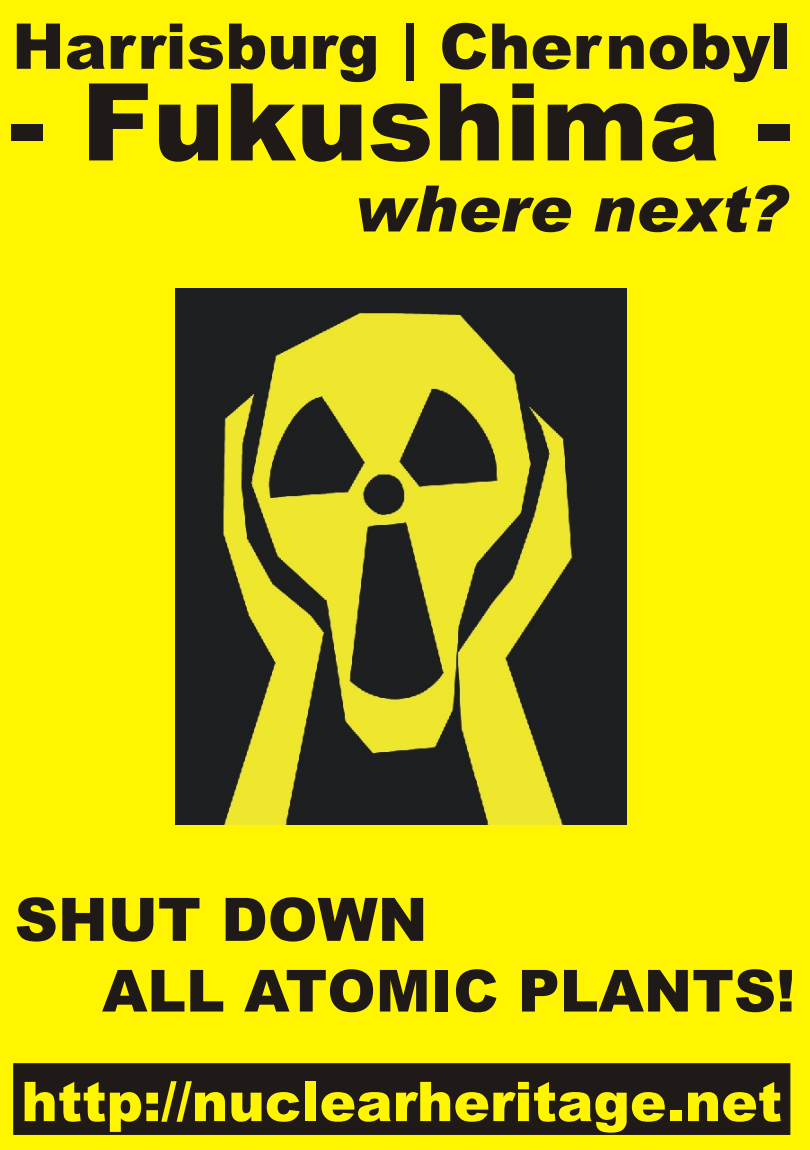
<style>
.page{position:relative;width:810px;height:1150px;background:#fff500}
.page>*{position:absolute;margin:0;border:0;box-sizing:border-box;transform-origin:0 0}
.t1{font:900 107.5px "Arial";color:#1f1a17}
.t2{font:italic 900 64px "Arial";color:#1f1a17}
.t3{font:900 63.25px "Arial";color:#1f1a17}
.t4{font:900 60px "Arial";color:#1f1a17}
.t5{font:900 58px "Arial";color:#1f1a17}
.t6{font:900 54.75px "Arial";color:#fff500}
</style>
<div class="page">
<div style="left:13px;top:1063px;width:777px;height:72px;background:#1f1a17;border:1px solid #1f1a17"></div>
<img style="left:175px;top:289px;width:452px;height:535px">
<p class="t3" style="left:12px;top:24px;width:781px">Harrisburg | Chernobyl</p>
<h1 class="t1" style="left:9px;top:83px;width:784px">- Fukushima -</h1>
<p class="t2" style="left:354px;top:185px;width:436px">where next?</p>
<p class="t4" style="left:15px;top:898px;width:415px">SHUT DOWN</p>
<p class="t5" style="left:102px;top:970px;width:695px">ALL ATOMIC PLANTS!</p>
<p class="t6" style="left:21px;top:1082px;width:762px">http://nuclearheritage.net</p>
</div>
